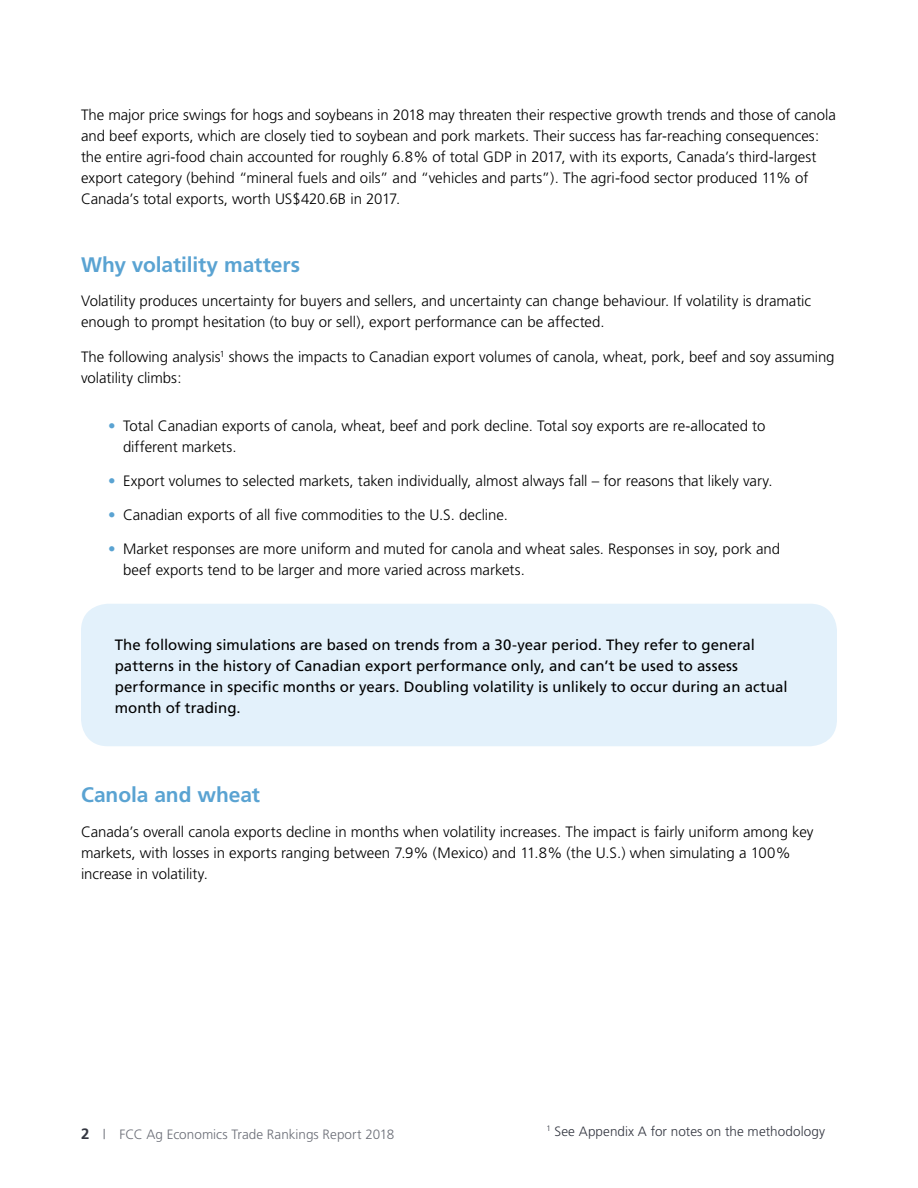
<style>
.page{position:relative;width:918px;height:1188px;background:#fff}
.page>*{position:absolute;margin:0;border:0;box-sizing:border-box;transform-origin:0 0}
.t1{font:700 21px "Frutiger";letter-spacing:-.005em;color:#5aa3d2}
.t2{font:300 15px/21px "Frutiger";color:#000}
.t3{font:15px/21px "Frutiger";letter-spacing:.005em;color:#000}
.t4{font:300 13.5px "Frutiger";letter-spacing:.005em;color:#6b6e77}
.t5{font:300 13.5px "Frutiger";letter-spacing:.005em;color:#343741}
.s1{color:#5aa3d2}
.s2{font-weight:700;font-size:15px;color:#343741}
</style>
<div class="page">
<div style="left:81px;top:604px;width:756px;height:142px;background:#e3f1fb;border-radius:27px"></div>
<p class="t2" style="left:81px;top:104px;width:756px">The major price swings for hogs and soybeans in 2018 may threaten their respective growth trends and those of canola and beef exports, which are closely tied to soybean and pork markets. Their success has far-reaching consequences: the entire agri-food chain accounted for roughly 6.8% of total GDP in 2017, with its exports, Canada’s third-largest export category (behind “mineral fuels and oils” and “vehicles and parts”). The agri-food sector produced 11% of Canada’s total exports, worth US$420.6B in 2017.</p>
<h1 class="t1" style="left:81px;top:253px;width:221px">Why volatility matters</h1>
<p class="t2" style="left:81px;top:291px;width:732px">Volatility produces uncertainty for buyers and sellers, and uncertainty can change behaviour. If volatility is dramatic enough to prompt hesitation (to buy or sell), export performance can be affected.</p>
<p class="t2" style="left:81px;top:346px;width:755px">The following analysis<sup>1</sup> shows the impacts to Canadian export volumes of canola, wheat, pork, beef and soy assuming volatility climbs:</p>
<p class="t2" style="left:123px;top:415px;width:644px;text-indent:-15px"><span class="s1">•</span> Total Canadian exports of canola, wheat, beef and pork decline. Total soy exports are re-allocated to different markets.</p>
<p class="t2" style="left:108px;top:470px;width:666px"><span class="s1">•</span> Export volumes to selected markets, taken individually, almost always fall – for reasons that likely vary.</p>
<p class="t2" style="left:108px;top:504px;width:401px"><span class="s1">•</span> Canadian exports of all five commodities to the U.S. decline.</p>
<p class="t2" style="left:123px;top:539px;width:659px;text-indent:-15px"><span class="s1">•</span> Market responses are more uniform and muted for canola and wheat sales. Responses in soy, pork and beef exports tend to be larger and more varied across markets.</p>
<p class="t3" style="left:115px;top:635px;width:674px">The following simulations are based on trends from a 30-year period. They refer to general patterns in the history of Canadian export performance only, and can’t be used to assess performance in specific months or years. Doubling volatility is unlikely to occur during an actual month of trading.</p>
<h1 class="t1" style="left:81px;top:783px;width:181px">Canola and wheat</h1>
<p class="t2" style="left:81px;top:821px;width:734px">Canada’s overall canola exports decline in months when volatility increases. The impact is fairly uniform among key markets, with losses in exports ranging between 7.9% (Mexico) and 11.8% (the U.S.) when simulating a 100% increase in volatility.</p>
<p class="t4" style="left:81px;top:1127px;width:315px"><span class="s2">2</span> | FCC Ag Economics Trade Rankings Report 2018</p>
<p class="t5" style="left:546px;top:1124px;width:280px"><sup>1</sup> See Appendix A for notes on the methodology</p>
</div>
